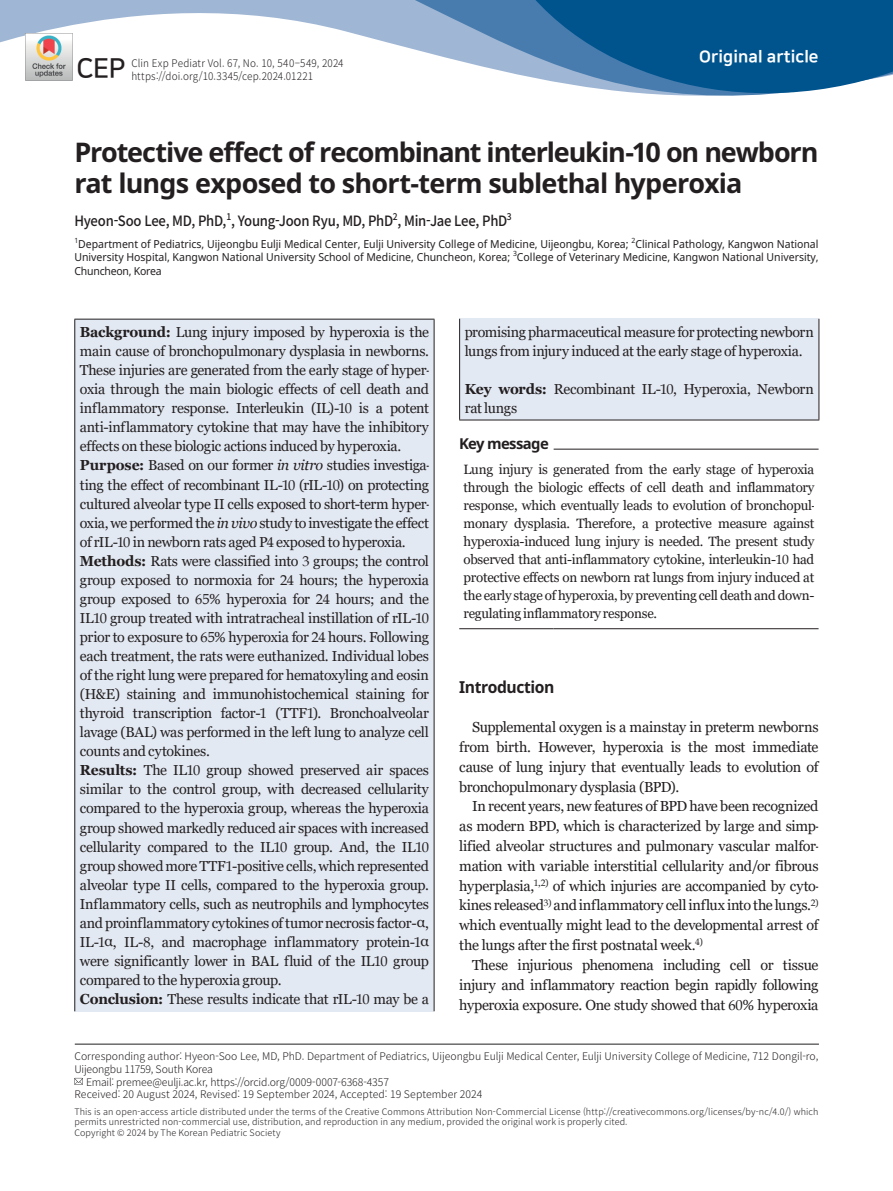
<style>
.page{position:relative;width:893px;height:1191px;background:#fff}
.page>*{position:absolute;margin:0;border:0;box-sizing:border-box;transform-origin:0 0}
.큰제목{font:700 27px/31.5px "Noto Sans";letter-spacing:-.035em;color:#231f20}
.t1{font:27px "Nanum Square B";color:#231f20}
.t2{font:16.5px "Nanum Square EB";letter-spacing:.005em;color:#fff}
.서론{font:700 16.5px "Noto Sans";letter-spacing:-.03em;color:#231f20;scale:.95 1}
.t3{font:700 15px "Noto Sans";letter-spacing:-.045em;color:#231f20}
.바탕글{font:14.55px/19.8px "Georgia";letter-spacing:-.02em;color:#231f20;text-align:justify}
.영문초록{font:14.4px/19px "Georgia";letter-spacing:-.02em;color:#231f20;text-align:justify}
.이름{font:500 14.1px "Noto Sans KR";letter-spacing:-.02em;color:#231f20;scale:.92 1}
.Key_message{font:13.5px/18px "Georgia";letter-spacing:-.02em;color:#231f20;text-align:justify}
.소속{font:10.95px "Noto Sans";color:#231f20;scale:.95 1}
.소속-2{font:10.95px "Noto Sans";letter-spacing:-.02em;color:#231f20;scale:.95 1}
.각주{font:300 10.5px/12.6px "Noto Sans KR";color:#231f20}
.머리말{font:300 10.5px "Noto Sans KR";letter-spacing:.015em;color:#231f20;scale:.95 1}
.이름-2{font:500 9.15px "Noto Sans KR";color:#231f20;scale:.92 1}
.각주-2{font:300 9px/10.8px "Noto Sans KR";letter-spacing:.015em;color:#231f20}
.소속-3{font:7.2px "Noto Sans";color:#231f20;scale:.95 1}
.s1{font-weight:700;font-size:14.55px}
.s2{font-family:"Book Antiqua"}
.s3{font-style:italic}
</style>
<div class="page">
<svg style="left:0;top:0;width:462px;height:81px"></svg>
<svg style="left:462px;top:0;width:431px;height:96px;fill:#00548e"></svg>
<div style="left:75px;top:319px;width:359px;height:692px;background:#e3e9f3"></div>
<hr style="left:74px;top:319px;width:360px;height:1px;background:#231f20">
<hr style="left:74px;top:319px;width:1px;height:692px;background:#231f20">
<hr style="left:434px;top:319px;width:1px;height:692px;background:#231f20">
<div style="left:460px;top:319px;width:359px;height:101px;background:#e3e9f3"></div>
<hr style="left:459px;top:319px;width:1px;height:100px;background:#231f20">
<hr style="left:819px;top:319px;width:1px;height:100px;background:#231f20">
<hr style="left:459px;top:419px;width:360px;height:1px;background:#231f20">
<hr style="left:459px;top:628px;width:95px;height:1px;background:#231f20">
<hr style="left:554px;top:628px;width:265px;height:1px;background:#231f20">
<hr style="left:554px;top:449px;width:265px;height:1px;background:#231f20">
<hr style="left:75px;top:1043px;width:744px;height:1px;background:#231f20">
<svg style="left:74px;top:1078px;width:9px;height:6px"></svg>
<img style="left:26px;top:34px;width:46px;height:47px">
<p class="t1" style="left:77px;top:54px;width:50px">CEP</p>
<p class="머리말" style="left:131px;top:57px;width:225px">Clin Exp Pediatr Vol. 67, No. 10, 540–549, 2024</p>
<p class="머리말" style="left:131px;top:70px;width:193px">https://doi.org/10.3345/cep.2024.01221</p>
<p class="t2" style="left:699px;top:48px;width:121px">Original article</p>
<p class="큰제목" style="left:74px;top:135px;width:745px">Protective effect of recombinant interleukin-10 on newborn rat lungs exposed to short-term sublethal hyperoxia</p>
<p class="이름" style="left:74px;top:213px;width:472px">Hyeon-Soo Lee, MD, PhD, , Young-Joon Ryu, MD, PhD , Min-Jae Lee, PhD</p>
<p class="이름-2" style="left:226px;top:211px;width:7px">1</p>
<p class="이름-2" style="left:393px;top:211px;width:7px">2</p>
<p class="이름-2" style="left:507px;top:211px;width:7px">3</p>
<p class="소속-3" style="left:74px;top:235px;width:6px">1</p>
<p class="소속" style="left:78px;top:236px;width:581px">Department of Pediatrics, Uijeongbu Eulji Medical Center, Eulji University College of Medicine, Uijeongbu, Korea;</p>
<p class="소속-3" style="left:631px;top:235px;width:6px">2</p>
<p class="소속" style="left:635px;top:236px;width:194px">Clinical Pathology, Kangwon National</p>
<p class="소속" style="left:74px;top:250px;width:460px">University Hospital, Kangwon National University School of Medicine, Chuncheon, Korea;</p>
<p class="소속-3" style="left:513px;top:249px;width:6px">3</p>
<p class="소속" style="left:517px;top:250px;width:319px">College of Veterinary Medicine, Kangwon National University,</p>
<p class="소속-2" style="left:74px;top:263px;width:94px">Chuncheon, Korea</p>
<p class="영문초록" style="left:80px;top:323px;width:351px"><span class="s1">Background:</span> Lung injury imposed by hyperoxia is the main cause of bronchopulmonary dysplasia in newborns.<br>These injuries are generated from the early stage of hyper&shy;oxia through the main biologic effects of cell death and inflammatory response. Interleukin (IL)-<span class="s2">10</span> is a potent anti-inflammatory cytokine that may have the inhibitory effects on these biologic actions induced by hyperoxia.</p>
<p class="영문초록" style="left:80px;top:456px;width:351px"><span class="s1">Purpose:</span> Based on our former <span class="s3">in vitro</span> studies investiga&shy;ting the effect of recombinant IL-<span class="s2">10</span> (rIL-<span class="s2">10</span>) on protecting cultured alveolar type II cells exposed to short-term hyper&shy;oxia, we performed the <span class="s3">in vivo</span>study to investigate the effect of rIL-<span class="s2">10</span> in newborn rats aged P<span class="s2">4</span> exposed to hyperoxia.</p>
<p class="영문초록" style="left:80px;top:551px;width:351px"><span class="s1">Methods:</span> Rats were classified into <span class="s2">3</span> groups; the control group exposed to normoxia for <span class="s2">24</span> hours; the hyperoxia group exposed to <span class="s2">65</span>% hyperoxia for <span class="s2">24</span> hours; and the IL<span class="s2">10</span> group treated with intratracheal instillation of rIL-<span class="s2">10 </span>prior to exposure to <span class="s2">65</span>% hyperoxia for <span class="s2">24</span> hours. Following each treatment, the rats were euthanized. Individual lobes of the right lung were prepared for hematoxyling and eosin (H&amp;E) staining and immunohistochemical staining for thyroid transcription factor-<span class="s2">1</span> (TTF<span class="s2">1</span>). Bronchoalveolar lavage (BAL) was performed in the left lung to analyze cell counts and cytokines.</p>
<p class="영문초록" style="left:80px;top:761px;width:351px"><span class="s1">Results:</span> The IL<span class="s2">10</span> group showed preserved air spaces similar to the control group, with decreased cellularity compared to the hyperoxia group, whereas the hyperoxia group showed markedly reduced air spaces with increased cellularity compared to the IL<span class="s2">10</span> group. And, the IL<span class="s2">10 </span>group showed more TTF<span class="s2">1</span>-positive cells, which represented alveolar type II cells, compared to the hyperoxia group.<br>Inflammatory cells, such as neutrophils and lymphocytes and proinflammatory cytokines of tumor necrosis factor-α, IL-<span class="s2">1</span>α, IL-<span class="s2">8</span>, and macrophage inflammatory protein-<span class="s2">1</span>α were significantly lower in BAL fluid of the IL<span class="s2">10</span> group compared to the hyperoxia group.</p>
<p class="영문초록" style="left:80px;top:990px;width:351px"><span class="s1">Conclusion:</span> These results indicate that rIL-<span class="s2">10</span> may be a</p>
<p class="영문초록" style="left:465px;top:322px;width:351px">promising pharmaceutical measure for protecting newborn lungs from injury induced at the early stage of hyperoxia.</p>
<p class="영문초록" style="left:465px;top:379px;width:351px"><span class="s1">Key words:</span> Recombinant IL-<span class="s2">10</span>, Hyperoxia, Newborn rat lungs</p>
<p class="t3" style="left:459px;top:433px;width:91px">Key message</p>
<p class="Key_message" style="left:463px;top:461px;width:352px">Lung injury is generated from the early stage of hyperoxia through the biologic effects of cell death and inflammatory response, which eventually leads to evolution of bronchopul&shy;monary dysplasia. Therefore, a protective measure against hyperoxia-induced lung injury is needed. The present study observed that anti-inflammatory cytokine, interleukin-<span class="s2">10</span> had protective effects on newborn rat lungs from injury induced at the early stage of hyperoxia, by preventing cell death and down&shy;regulating inflammatory response.</p>
<p class="서론" style="left:459px;top:675px;width:102px">Introduction</p>
<p class="바탕글" style="left:459px;top:717px;width:361px;text-indent:13px">Supplemental oxygen is a mainstay in preterm newborns from birth. However, hyperoxia is the most immediate cause of lung injury that eventually leads to evolution of bronchopulmonary dysplasia (BPD).</p>
<p class="바탕글" style="left:459px;top:797px;width:361px;text-indent:13px">In recent years, new features of BPD have been recognized as modern BPD, which is characterized by large and simp&shy;lified alveolar structures and pulmonary vascular malfor&shy;mation with variable interstitial cellularity and/or fibrous hyperplasia,<sup>1</sup><sup>,</sup><sup>2</sup><sup>)</sup> of which injuries are accompanied by cyto&shy;kines released<sup>3</sup><sup>)</sup> andinflammatory cellinflux into the lungs.<sup>2</sup><sup>) </sup>which eventually might lead to the developmental arrest of the lungs after the first postnatal week.<sup>4</sup><sup>)</sup></p>
<p class="바탕글" style="left:459px;top:955px;width:361px;text-indent:13px">These injurious phenomena including cell or tissue injury and inflammatory reaction begin rapidly following hyperoxia exposure. One study showed that <span class="s2">60</span>% hyperoxia</p>
<p class="각주" style="left:74px;top:1050px;width:745px">Corresponding author: Hyeon-Soo Lee, MD, PhD. Department of Pediatrics, Uijeongbu Eulji Medical Center, Eulji University College of Medicine, 712 Dongil-ro,<br>Uijeongbu 11759, South Korea</p>
<p class="각주" style="left:86px;top:1075px;width:304px">Email: premee@eulji.ac.kr, https://orcid.org/0009-0007-6368-4357</p>
<p class="각주" style="left:74px;top:1088px;width:409px">Received: 20 August 2024, Revised: 19 September 2024, Accepted: 19 September 2024</p>
<p class="각주-2" style="left:74px;top:1106px;width:746px">This is an open-access article distributed under the terms of the Creative Commons Attribution Non-Commercial License (http://creativecommons.org/licenses/by-nc/4.0/) which permits unrestricted non-commercial use, distribution, and reproduction in any medium, provided the original work is properly cited.</p>
<p class="각주-2" style="left:74px;top:1127px;width:208px">Copyright © 2024 by The Korean Pediatric Society</p>
</div>
